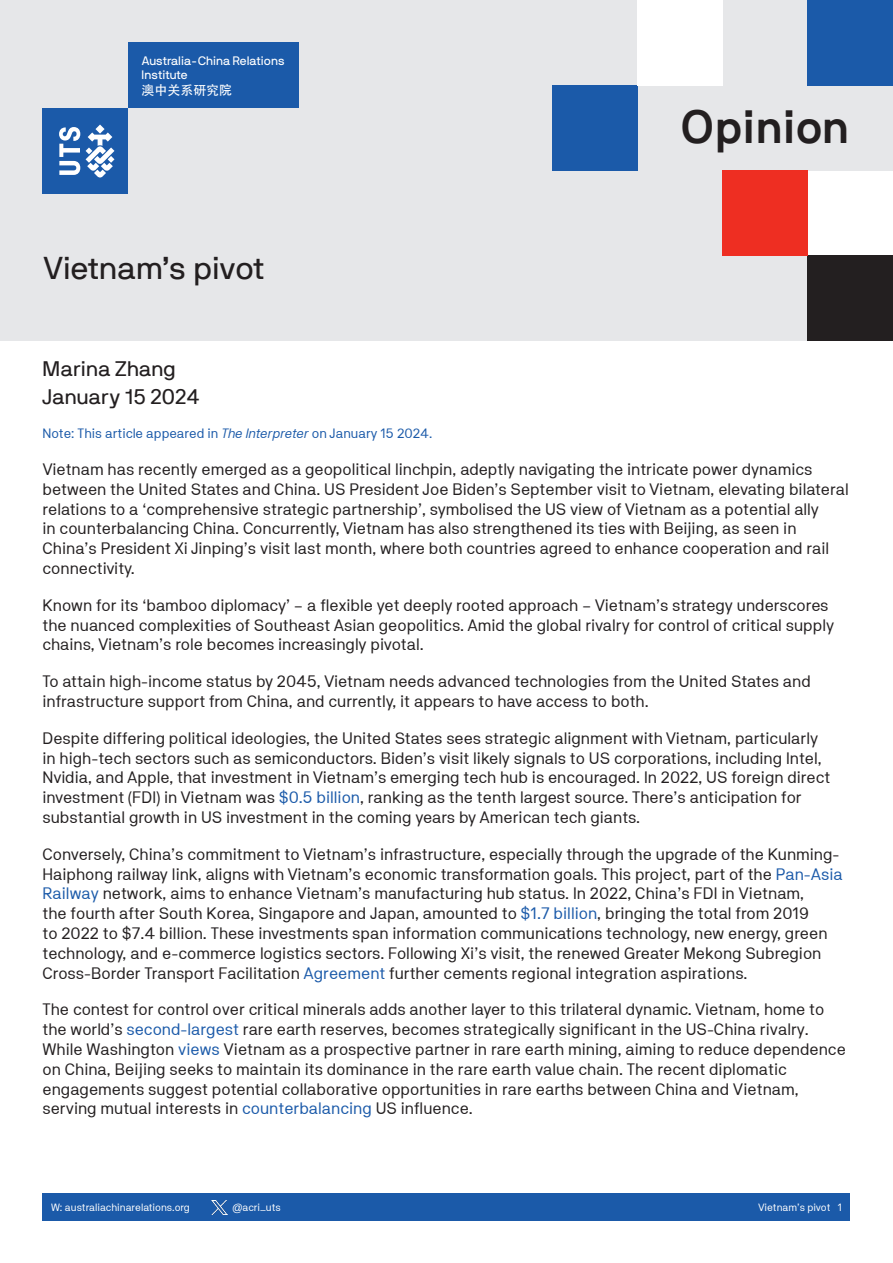
<style>
.page{position:relative;width:893px;height:1263px;background:#fff}
.page>*{position:absolute;margin:0;border:0;box-sizing:border-box;transform-origin:0 0}
.Report_title{font:700 46.5px "NB International Pro";letter-spacing:-.005em;color:#231f20}
.Report_title-2{font:31.5px "NB International Pro";letter-spacing:-.02em;color:#231f20}
.Author_details_and_d{font:21px "NB International Pro";color:#231f20}
.Body_Copy{font:16.5px/19.8px "NB Akademie Std";color:#231f20}
.Article_information{font:13.5px "NB Akademie Std";color:#1b5aa9}
.t1{font:12.9px "Adobe Heiti Std Regular G Bpc EUC H";color:#fff}
.t2{font:12.15px/14.7px "NB International Pro";color:#fff}
.t3{font:10.5px "NB Akademie Std";color:#fff}
.s1{font-style:italic}
.s2{color:#1b5aa9}
</style>
<div class="page">
<div style="left:43px;top:1193px;width:807px;height:27px;background:#1b5aa9"></div>
<img style="left:212px;top:1200px;width:15px;height:15px">
<div style="left:0;top:0;width:808px;height:340px;background:#e6e7e9"></div>
<div style="left:808px;top:85px;width:85px;height:85px;background:#e6e7e9"></div>
<div style="left:553px;top:85px;width:85px;height:85px;background:#1b5aa9"></div>
<div style="left:808px;top:255px;width:85px;height:85px;background:#231f20"></div>
<div style="left:808px;top:0;width:85px;height:85px;background:#1b5aa9"></div>
<div style="left:638px;top:0;width:85px;height:85px;background:#fff"></div>
<div style="left:723px;top:170px;width:85px;height:85px;background:#ee2e22"></div>
<div style="left:43px;top:108px;width:85px;height:85px;background:#1b5aa9"></div>
<div style="left:128px;top:43px;width:171px;height:65px;background:#1b5aa9"></div>
<svg style="left:86px;top:125px;width:28px;height:53px"></svg>
<svg style="left:59px;top:127px;width:21px;height:48px"></svg>
<p class="t2" style="left:142px;top:53px;width:145px">Australia-China Relations<br>Institute</p>
<p class="t1" style="left:142px;top:83px;width:92px">澳中关系研究院</p>
<p class="Report_title-2" style="left:43px;top:250px;width:223px">Vietnam’s pivot</p>
<p class="Author_details_and_d" style="left:43px;top:356px;width:135px">Marina Zhang</p>
<p class="Author_details_and_d" style="left:43px;top:384px;width:158px">January 15 2024</p>
<p class="Article_information" style="left:43px;top:425px;width:391px">Note: This article appeared in <span class="s1">The Interpreter</span> on January 15 2024.</p>
<p class="Report_title" style="left:681px;top:100px;width:171px">Opinion</p>
<p class="Body_Copy" style="left:43px;top:459px;width:808px">Vietnam has recently emerged as a geopolitical linchpin, adeptly navigating the intricate power dynamics between the United States and China. US President Joe Biden’s September visit to Vietnam, elevating bilateral relations to a ‘comprehensive strategic partnership’, symbolised the US view of Vietnam as a potential ally<br>in counterbalancing China. Concurrently, Vietnam has also strengthened its ties with Beijing, as seen in China’s President Xi Jinping’s visit last month, where both countries agreed to enhance cooperation and rail connectivity.</p>
<p class="Body_Copy" style="left:43px;top:595px;width:793px">Known for its ‘bamboo diplomacy’ – a flexible yet deeply rooted approach – Vietnam’s strategy underscores the nuanced complexities of Southeast Asian geopolitics. Amid the global rivalry for control of critical supply chains, Vietnam’s role becomes increasingly pivotal.</p>
<p class="Body_Copy" style="left:43px;top:671px;width:770px">To attain high-income status by 2045, Vietnam needs advanced technologies from the United States and infrastructure support from China, and currently, it appears to have access to both.</p>
<p class="Body_Copy" style="left:43px;top:728px;width:789px">Despite differing political ideologies, the United States sees strategic alignment with Vietnam, particularly in high-tech sectors such as semiconductors. Biden’s visit likely signals to US corporations, including Intel, Nvidia, and Apple, that investment in Vietnam’s emerging tech hub is encouraged. In 2022, US foreign direct investment (FDI) in Vietnam was <span class="s2">$0.5 billion</span>, ranking as the tenth largest source. There’s anticipation for substantial growth in US investment in the coming years by American tech giants.</p>
<p class="Body_Copy" style="left:43px;top:844px;width:802px">Conversely, China’s commitment to Vietnam’s infrastructure, especially through the upgrade of the Kunming-Haiphong railway link, aligns with Vietnam’s economic transformation goals. This project, part of the <span class="s2">Pan-Asia Railway</span> network, aims to enhance Vietnam’s manufacturing hub status. In 2022, China’s FDI in Vietnam,<br>the fourth after South Korea, Singapore and Japan, amounted to <span class="s2">$1.7 billion</span>, bringing the total from 2019<br>to 2022 to $7.4 billion. These investments span information communications technology, new energy, green technology, and e-commerce logistics sectors. Following Xi’s visit, the renewed Greater Mekong Subregion Cross-Border Transport Facilitation <span class="s2">Agreement</span> further cements regional integration aspirations.</p>
<p class="Body_Copy" style="left:43px;top:999px;width:805px">The contest for control over critical minerals adds another layer to this trilateral dynamic. Vietnam, home to the world’s <span class="s2">second-largest</span> rare earth reserves, becomes strategically significant in the US-China rivalry.<br>While Washington <span class="s2">views</span> Vietnam as a prospective partner in rare earth mining, aiming to reduce dependence on China, Beijing seeks to maintain its dominance in the rare earth value chain. The recent diplomatic engagements suggest potential collaborative opportunities in rare earths between China and Vietnam, serving mutual interests in <span class="s2">counterbalancing</span> US influence.</p>
<p class="t3" style="left:51px;top:1201px;width:140px">W: australiachinarelations.org</p>
<p class="t3" style="left:233px;top:1201px;width:50px">@acri_uts</p>
<p class="t3" style="left:758px;top:1201px;width:85px">Vietnam’s pivot 1</p>
</div>
